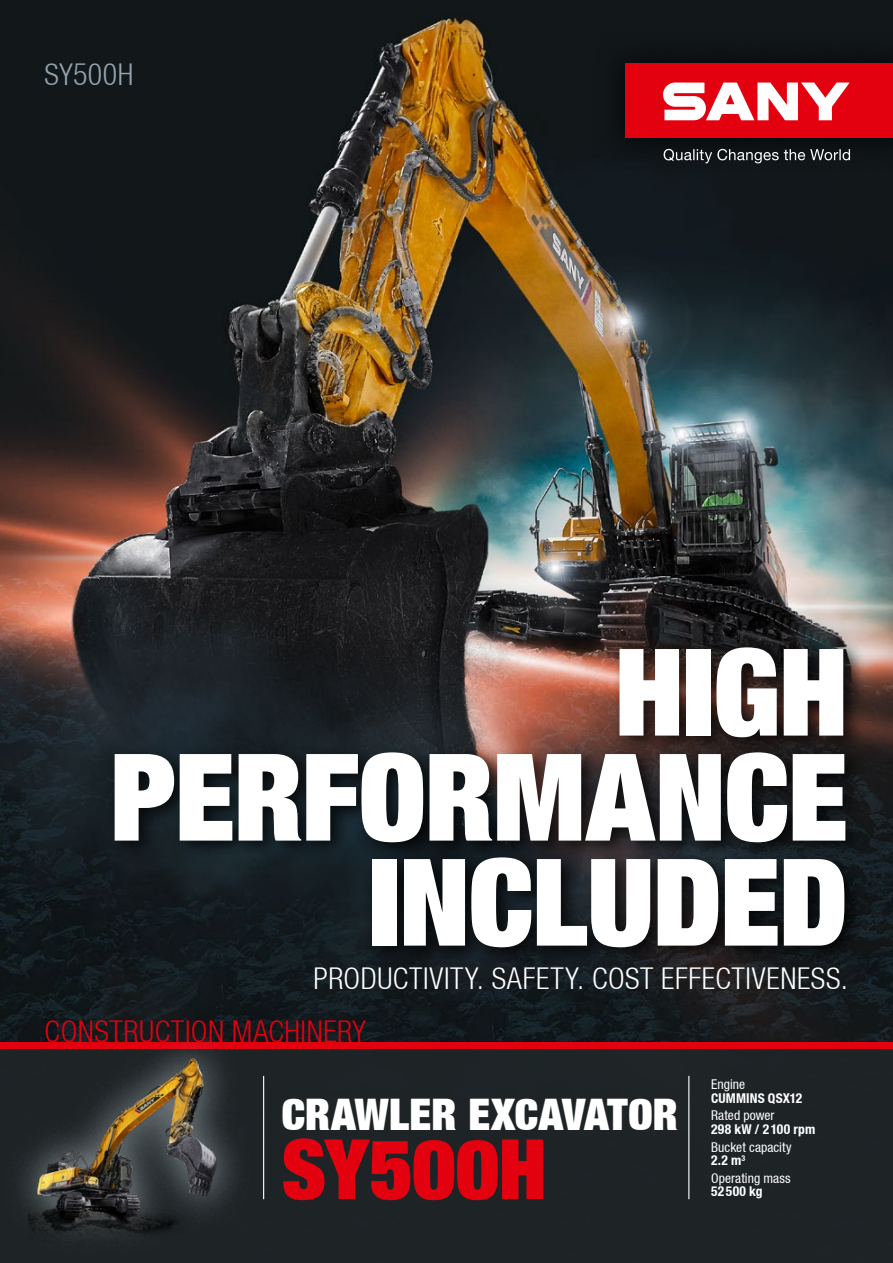
<style>
.page{position:relative;width:893px;height:1263px;background:#fff}
.page>*{position:absolute;margin:0;border:0;box-sizing:border-box;transform-origin:0 0}
.t1{font:900 120px/105px "Context Reprise Extra Black S Si Extra";letter-spacing:-.01em;color:#fff;text-align:right}
.t2{font:900 82.5px "Context Reprise Extra Black S Si Extra";letter-spacing:.005em;color:#e3000f}
.t3{font:900 43.5px "Context Reprise Extra Black S Si Extra";color:#fff}
.t4{font:700 30px "Context Reprise Light Cond S Si";letter-spacing:.02em;color:#fff}
.t5{font:700 30px "Context Reprise Light Cond S Si";letter-spacing:.02em;color:#e3000f}
.t6{font:700 30px "Context Reprise Light Cond S Si";letter-spacing:.015em;color:#95a6b0}
.t7{font:13.5px "Context Reprise Condensed S Si Condensed";letter-spacing:.005em;color:#fff}
.t8{font:700 condensed 13.5px "Context Reprise Condensed S Si";letter-spacing:.015em;color:#fff}
</style>
<div class="page">
<img style="left:0;top:0;width:893px;height:1042px">
<div style="left:0;top:1048px;width:893px;height:215px;background:#1f2527"></div>
<hr style="left:263px;top:1076px;width:1px;height:123px;background:#fff">
<hr style="left:688px;top:1076px;width:1px;height:123px;background:#fff">
<div style="left:0;top:1042px;width:893px;height:6px;background:#e3000f"></div>
<div style="left:592px;top:30px;width:301px;height:141px;background:#101417"></div>
<div style="left:625px;top:64px;width:268px;height:74px;background:#e3000f"></div>
<svg style="left:663px;top:83px;width:187px;height:37px"></svg>
<svg style="left:664px;top:149px;width:186px;height:14px"></svg>
<div style="left:0;top:1021px;width:254px;height:236px;background:#c8d3d9;opacity:.6"></div>
<div style="left:106px;top:638px;width:761px;height:329px;background:#000;opacity:.75"></div>
<h3 class="t6" style="left:45px;top:57px;width:90px">SY500H</h3>
<h1 class="t1" style="left:110px;top:637px;width:739px">HIGH<br>PERFORMANCE<br>INCLUDED</h1>
<h3 class="t4" style="left:314px;top:961px;width:536px">PRODUCTIVITY. SAFETY. COST EFFECTIVENESS.</h3>
<h3 class="t5" style="left:45px;top:1014px;width:323px">CONSTRUCTION MACHINERY</h3>
<h3 class="t3" style="left:282px;top:1086px;width:397px">CRAWLER EXCAVATOR</h3>
<h2 class="t2" style="left:282px;top:1116px;width:266px">SY500H</h2>
<p class="t7" style="left:711px;top:1076px;width:35px">Engine</p>
<p class="t8" style="left:711px;top:1089px;width:93px">CUMMINS QSX12</p>
<p class="t7" style="left:711px;top:1107px;width:65px">Rated power</p>
<p class="t8" style="left:711px;top:1121px;width:106px">298 kW / 2100 rpm</p>
<p class="t7" style="left:711px;top:1139px;width:82px">Bucket capacity</p>
<p class="t8" style="left:711px;top:1152px;width:36px">2.2 m<sup>3</sup></p>
<p class="t7" style="left:711px;top:1170px;width:81px">Operating mass</p>
<p class="t8" style="left:711px;top:1183px;width:53px">52500 kg</p>
</div>
